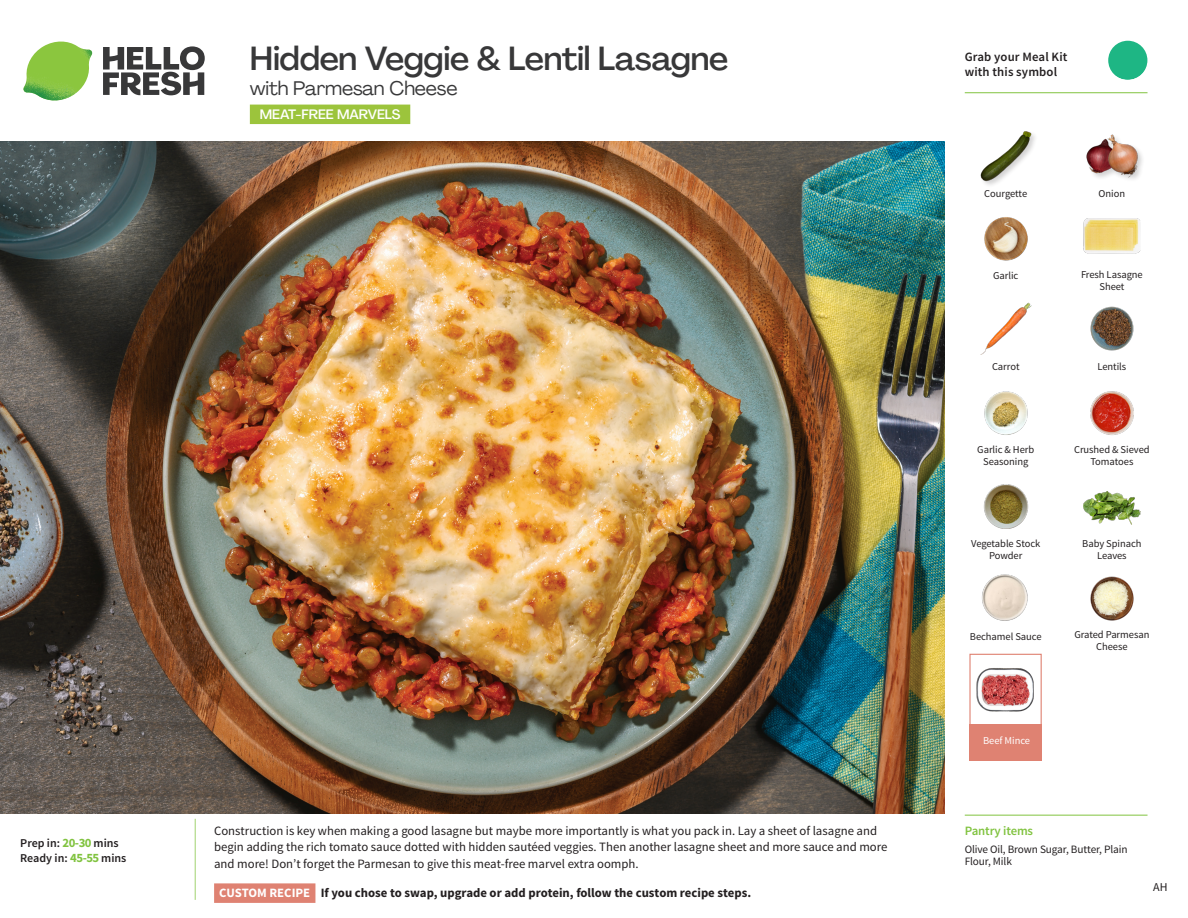
<style>
.page{position:relative;width:1188px;height:918px;background:#fff}
.page>*{position:absolute;margin:0;border:0;box-sizing:border-box;transform-origin:0 0}
._15_Titel_UK{font:500 33px "Agrandir";letter-spacing:-.01em;color:#383839}
._15_Titel_UK-2{font:19.5px "Agrandir";letter-spacing:-.01em;color:#383839}
.t1{font:500 13.5px "Agrandir";color:#fff}
.Step_6_Text_AU{font:12.75px/16.5px "Source Sans Pro";color:#231f20}
.Step_6_Text_AU-2{font:700 12.75px "Source Sans Pro";color:#231f20}
.t2{font:600 12.75px/15px "Source Sans Pro";letter-spacing:.01em;color:#231f20}
._04_Headers_Front{font:600 12.75px "Source Sans Pro";letter-spacing:-.01em;color:#81c340}
._04_Intro{font:600 12px "Source Sans Pro";color:#231f20}
.t3{font:12px "Source Sans Pro";color:#231f20}
._05_Pantry{font:11.25px/12px "Source Sans Pro";letter-spacing:-.01em;color:#231f20}
._18_FRONT_ingredient{font:10.5px/12px "Source Sans Pro";letter-spacing:-.005em;color:#231f20;text-align:center}
._18_FRONT_ingredient-2{font:10.5px "Source Sans Pro";letter-spacing:-.005em;color:#fff}
.s1{font-weight:700;font-size:12.75px;color:#81c340}
.s2{color:#fff}
</style>
<div class="page">
<svg style="left:103px;top:46px;width:102px;height:49px"></svg>
<img style="left:23px;top:42px;width:69px;height:59px">
<svg style="left:194px;top:818px;width:122px;height:85px"></svg>
<img style="left:0;top:142px;width:945px;height:672px">
<div style="left:969px;top:654px;width:73px;height:72px;border:1px solid #df8272"></div>
<div style="left:969px;top:724px;width:73px;height:36px;background:#df8272"></div>
<img style="left:976px;top:668px;width:58px;height:44px">
<div style="left:250px;top:105px;width:160px;height:19px;background:#9cc43c"></div>
<svg style="left:1091px;top:40px;width:57px;height:54px"></svg>
<img style="left:1090px;top:306px;width:44px;height:45px">
<img style="left:1090px;top:391px;width:44px;height:44px">
<img style="left:984px;top:391px;width:44px;height:44px">
<img style="left:983px;top:484px;width:46px;height:45px">
<img style="left:1090px;top:576px;width:44px;height:45px">
<img style="left:982px;top:574px;width:46px;height:47px">
<img style="left:980px;top:302px;width:52px;height:53px">
<img style="left:984px;top:217px;width:44px;height:44px">
<img style="left:1083px;top:218px;width:58px;height:36px">
<div style="left:980px;top:130px;width:58px;height:58px;background:#231f20;opacity:.2"></div>
<img style="left:980px;top:130px;width:52px;height:52px">
<div style="left:1085px;top:133px;width:60px;height:50px;background:#231f20;opacity:.2"></div>
<img style="left:1085px;top:133px;width:56px;height:50px">
<img style="left:1083px;top:491px;width:58px;height:34px">
<hr style="left:965px;top:815px;width:183px;height:1px;background:#81c340">
<hr style="left:965px;top:92px;width:183px;height:1px;background:#81c340">
<p class="_04_Intro" style="left:20px;top:835px;width:100px">Prep in: <span class="s1">20-30</span> mins</p>
<p class="_04_Intro" style="left:20px;top:850px;width:108px">Ready in: <span class="s1">45-55</span> mins</p>
<p class="_15_Titel_UK" style="left:250px;top:38px;width:480px">Hidden Veggie &amp; Lentil Lasagne</p>
<p class="_15_Titel_UK-2" style="left:250px;top:76px;width:209px">with Parmesan Cheese</p>
<p class="t1" style="left:260px;top:106px;width:142px">MEAT-FREE MARVELS</p>
<p class="Step_6_Text_AU" style="left:214px;top:822px;width:675px">Construction is key when making a good lasagne but maybe more importantly is what you pack in. Lay a sheet of lasagne and begin adding the rich tomato sauce dotted with hidden sautéed veggies. Then another lasagne sheet and more sauce and more and more! Don’t forget the Parmesan to give this meat-free marvel extra oomph.</p>
<p class="Step_6_Text_AU-2" style="left:219px;top:884px;width:533px"><span class="s2">CUSTOM RECIPE</span> If you chose to swap, upgrade or add protein, follow the custom recipe steps.</p>
<p class="t2" style="left:965px;top:50px;width:104px">Grab your Meal Kit with this symbol</p>
<p class="_18_FRONT_ingredient" style="left:984px;top:188px;width:44px">Courgette</p>
<p class="_18_FRONT_ingredient" style="left:1099px;top:188px;width:28px">Onion</p>
<p class="_18_FRONT_ingredient" style="left:993px;top:270px;width:27px">Garlic</p>
<p class="_18_FRONT_ingredient" style="left:1081px;top:268px;width:63px">Fresh Lasagne<br>Sheet</p>
<p class="_18_FRONT_ingredient" style="left:992px;top:361px;width:29px">Carrot</p>
<p class="_18_FRONT_ingredient" style="left:1098px;top:361px;width:30px">Lentils</p>
<p class="_18_FRONT_ingredient" style="left:977px;top:444px;width:58px">Garlic &amp; Herb<br>Seasoning</p>
<p class="_18_FRONT_ingredient" style="left:1074px;top:444px;width:77px">Crushed &amp; Sieved<br>Tomatoes</p>
<p class="_18_FRONT_ingredient" style="left:971px;top:537px;width:71px">Vegetable Stock<br>Powder</p>
<p class="_18_FRONT_ingredient" style="left:1082px;top:537px;width:61px">Baby Spinach<br>Leaves</p>
<p class="_18_FRONT_ingredient" style="left:970px;top:630px;width:73px">Bechamel Sauce</p>
<p class="_18_FRONT_ingredient" style="left:1074px;top:629px;width:77px">Grated Parmesan<br>Cheese</p>
<p class="_18_FRONT_ingredient-2" style="left:983px;top:734px;width:48px">Beef Mince</p>
<p class="_04_Headers_Front" style="left:965px;top:822px;width:70px">Pantry items</p>
<p class="_05_Pantry" style="left:965px;top:844px;width:164px">Olive Oil, Brown Sugar, Butter, Plain<br>Flour, Milk</p>
<p class="t3" style="left:1153px;top:879px;width:16px">AH</p>
</div>
